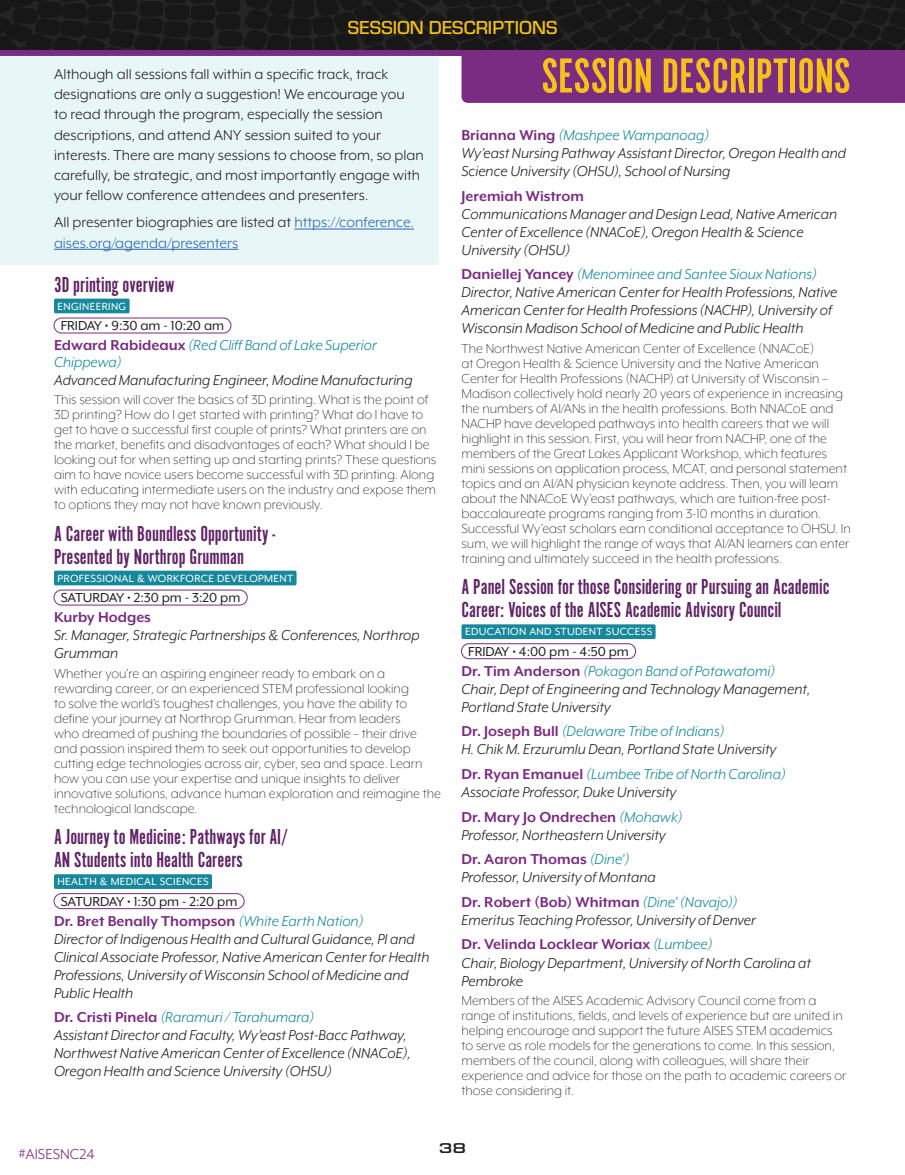
<style>
.page{position:relative;width:905px;height:1175px;background:#fff}
.page>*{position:absolute;margin:0;border:0;box-sizing:border-box;transform-origin:0 0}
.HEADLINE{font:51px "Alternate Got No 1 D";color:#f6c118}
.SESSION_NAME_2{font:22.5px/23.2px "Alternate Got No 1 D";color:#5f2365}
.t1{font:500 19.5px "Eurostile";color:#f6c118}
.Title_company_sess{font:italic 16.5px/18px "Mr Eaves XL Mod OT";color:#231f20}
.Body_Copy{font:16.5px/20.2px "Mr Eaves XL Mod OT";color:#231f20}
.Name_Sess_2{font:italic 16.5px/16.5px "Mr Eaves XL Mod OT";color:#17889c}
.Name_Sess_2-2{font:700 16.5px "Mr Eaves XL Mod OT";color:#7a2b82}
.Body_Copy-2{font:16.5px/20.2px "Mr Eaves XL Mod OT";color:#2865b1}
.t2{font:16.5px "Mr Eaves XL Mod OT";color:#7a2b81}
.Body_Copy_session{font:300 15px/15px "Mr Eaves XL Mod OT";color:#231f20}
.Date_and_time_sess{font:15px "Mr Eaves XL Mod OT";color:#231f20}
.t3{font:500 14.85px "Eurostile Ext";color:#231f20}
.Track{font:12px "Mr Eaves XL Mod OT";letter-spacing:.03em;color:#fff}
.s1{color:#231f20}
.s2{font-weight:700;font-style:normal;color:#7a2b82}
.s3{font-weight:400;font-style:italic;color:#17889c}
</style>
<div class="page">
<div style="left:0;top:55px;width:439px;height:210px;background:#e8f6f8"></div>
<hr style="left:294px;top:229px;width:120px;height:1px;background:#2865b1">
<hr style="left:54px;top:249px;width:184px;height:1px;background:#2865b1">
<div style="left:54px;top:298px;width:76px;height:15px;background:#17889c;border-radius:2px"></div>
<div style="left:54px;top:318px;width:177px;height:15px;border:1px solid #7a2b82;border-radius:8px"></div>
<div style="left:54px;top:570px;width:242px;height:15px;background:#17889c;border-radius:2px"></div>
<div style="left:54px;top:590px;width:193px;height:15px;border:1px solid #7a2b82;border-radius:8px"></div>
<div style="left:54px;top:874px;width:158px;height:15px;background:#17889c;border-radius:2px"></div>
<div style="left:54px;top:893px;width:190px;height:15px;border:1px solid #7a2b82;border-radius:8px"></div>
<div style="left:461px;top:624px;width:194px;height:15px;background:#17889c;border-radius:2px"></div>
<div style="left:461px;top:643px;width:174px;height:16px;border:1px solid #7a2b82;border-radius:8px"></div>
<svg style="left:0;top:0;width:904px;height:103px"></svg>
<h3 class="t1" style="left:348px;top:14px;width:211px">SESSION DESCRIPTIONS</h3>
<p class="Body_Copy" style="left:54px;top:64px;width:371px">Although all sessions fall within a specific track, track designations are only a suggestion! We encourage you<br>to read through the program, especially the session descriptions, and attend ANY session suited to your interests. There are many sessions to choose from, so plan carefully, be strategic, and most importantly engage with your fellow conference attendees and presenters.</p>
<p class="Body_Copy-2" style="left:54px;top:212px;width:361px"><span class="s1">All presenter biographies are listed at</span> https://conference. aises.org/agenda/presenters</p>
<p class="SESSION_NAME_2" style="left:54px;top:273px;width:122px">3D printing overview</p>
<p class="Track" style="left:58px;top:300px;width:70px">ENGINEERING</p>
<p class="Date_and_time_sess" style="left:61px;top:318px;width:165px">FRIDAY • 9:30 am - 10:20 am</p>
<p class="Name_Sess_2" style="left:54px;top:337px;width:324px"><span class="s2">Edward Rabideaux</span> (Red Cliff Band of Lake Superior<br>Chippewa)</p>
<p class="Title_company_sess" style="left:54px;top:370px;width:360px">Advanced Manufacturing Engineer, Modine Manufacturing</p>
<p class="Body_Copy_session" style="left:54px;top:392px;width:384px">This session will cover the basics of 3D printing. What is the point of 3D printing? How do I get started with printing? What do I have to get to have a successful first couple of prints? What printers are on the market, benefits and disadvantages of each? What should I be looking out for when setting up and starting prints? These questions aim to have novice users become successful with 3D printing. Along with educating intermediate users on the industry and expose them to options they may not have known previously.</p>
<p class="SESSION_NAME_2" style="left:54px;top:522px;width:223px">A Career with Boundless Opportunity -<br>Presented by Northrop Grumman</p>
<p class="Track" style="left:58px;top:572px;width:237px">PROFESSIONAL &amp; WORKFORCE DEVELOPMENT</p>
<p class="Date_and_time_sess" style="left:61px;top:590px;width:181px">SATURDAY • 2:30 pm - 3:20 pm</p>
<p class="Name_Sess_2-2" style="left:54px;top:609px;width:98px">Kurby Hodges</p>
<p class="Title_company_sess" style="left:54px;top:626px;width:367px">Sr. Manager, Strategic Partnerships &amp; Conferences, Northrop<br>Grumman</p>
<p class="Body_Copy_session" style="left:54px;top:665px;width:388px">Whether you’re an aspiring engineer ready to embark on a rewarding career, or an experienced STEM professional looking<br>to solve the world’s toughest challenges, you have the ability to define your journey at Northrop Grumman. Hear from leaders<br>who dreamed of pushing the boundaries of possible – their drive and passion inspired them to seek out opportunities to develop cutting edge technologies across air, cyber, sea and space. Learn how you can use your expertise and unique insights to deliver innovative solutions, advance human exploration and reimagine the technological landscape.</p>
<p class="SESSION_NAME_2" style="left:54px;top:825px;width:236px">A Journey to Medicine: Pathways for AI/<br>AN Students into Health Careers</p>
<p class="Track" style="left:58px;top:875px;width:153px">HEALTH &amp; MEDICAL SCIENCES</p>
<p class="Date_and_time_sess" style="left:61px;top:893px;width:178px">SATURDAY • 1:30 pm - 2:20 pm</p>
<p class="Name_Sess_2-2" style="left:54px;top:912px;width:311px">Dr. Bret Benally Thompson <span class="s3">(White Earth Nation)</span></p>
<p class="Title_company_sess" style="left:54px;top:929px;width:377px">Director of Indigenous Health and Cultural Guidance, PI and Clinical Associate Professor, Native American Center for Health Professions, University of Wisconsin School of Medicine and Public Health</p>
<p class="Name_Sess_2" style="left:54px;top:1009px;width:261px"><span class="s2">Dr. Cristi Pinela</span> (Raramuri / Tarahumara)</p>
<p class="Title_company_sess" style="left:54px;top:1026px;width:358px">Assistant Director and Faculty, Wy’east Post-Bacc Pathway,<br>Northwest Native American Center of Excellence (NNACoE),<br>Oregon Health and Science University (OHSU)</p>
<p class="HEADLINE" style="left:541px;top:49px;width:310px">SESSION DESCRIPTIONS</p>
<p class="Name_Sess_2" style="left:461px;top:127px;width:249px"><span class="s2">Brianna Wing</span> (Mashpee Wampanoag)</p>
<p class="Title_company_sess" style="left:461px;top:144px;width:386px">Wy’east Nursing Pathway Assistant Director, Oregon Health and<br>Science University (OHSU), School of Nursing</p>
<p class="Name_Sess_2-2" style="left:461px;top:187px;width:124px">Jeremiah Wistrom</p>
<p class="Title_company_sess" style="left:461px;top:204px;width:377px">Communications Manager and Design Lead, Native American<br>Center of Excellence (NNACoE), Oregon Health &amp; Science<br>University (OHSU)</p>
<p class="Name_Sess_2" style="left:461px;top:266px;width:357px"><span class="s2">Daniellej Yancey</span> (Menominee and Santee Sioux Nations)</p>
<p class="Title_company_sess" style="left:461px;top:283px;width:377px">Director, Native American Center for Health Professions, Native<br>American Center for Health Professions (NACHP), University of<br>Wisconsin Madison School of Medicine and Public Health</p>
<p class="Body_Copy_session" style="left:461px;top:341px;width:391px">The Northwest Native American Center of Excellence (NNACoE)<br>at Oregon Health &amp; Science University and the Native American Center for Health Professions (NACHP) at University of Wisconsin – Madison collectively hold nearly 20 years of experience in increasing the numbers of AI/ANs in the health professions. Both NNACoE and NACHP have developed pathways into health careers that we will highlight in this session. First, you will hear from NACHP, one of the members of the Great Lakes Applicant Workshop, which features mini sessions on application process, MCAT, and personal statement topics and an AI/AN physician keynote address. Then, you will learn about the NNACoE Wy’east pathways, which are tuition-free post&shy;baccalaureate programs ranging from 3-10 months in duration.<br>Successful Wy’east scholars earn conditional acceptance to OHSU. In sum, we will highlight the range of ways that AI/AN learners can enter training and ultimately succeed in the health professions.</p>
<p class="SESSION_NAME_2" style="left:461px;top:576px;width:369px">A Panel Session for those Considering or Pursuing an Academic<br>Career: Voices of the AISES Academic Advisory Council</p>
<p class="Track" style="left:465px;top:625px;width:189px">EDUCATION AND STUDENT SUCCESS</p>
<p class="Date_and_time_sess" style="left:468px;top:643px;width:162px">FRIDAY • 4:00 pm - 4:50 pm</p>
<p class="Name_Sess_2" style="left:461px;top:662px;width:315px"><span class="s2">Dr. Tim Anderson</span> (Pokagon Band of Potawatomi)</p>
<p class="Title_company_sess" style="left:461px;top:680px;width:350px">Chair, Dept of Engineering and Technology Management,<br>Portland State University</p>
<p class="Name_Sess_2" style="left:461px;top:723px;width:264px"><span class="s2">Dr. Joseph Bull</span> (Delaware Tribe of Indians)</p>
<p class="Title_company_sess" style="left:461px;top:740px;width:316px">H. Chik M. Erzurumlu Dean, Portland State University</p>
<p class="Name_Sess_2" style="left:461px;top:765px;width:325px"><span class="s2">Dr. Ryan Emanuel</span> (Lumbee Tribe of North Carolina)</p>
<p class="Title_company_sess" style="left:461px;top:783px;width:216px">Associate Professor, Duke University</p>
<p class="Name_Sess_2-2" style="left:461px;top:808px;width:222px">Dr. Mary Jo Ondrechen <span class="s3">(Mohawk)</span></p>
<p class="Title_company_sess" style="left:461px;top:825px;width:206px">Professor, Northeastern University</p>
<p class="Name_Sess_2-2" style="left:461px;top:851px;width:169px">Dr. Aaron Thomas <span class="s3">(Dine’)</span></p>
<p class="Title_company_sess" style="left:461px;top:868px;width:196px">Professor, University of Montana</p>
<p class="Name_Sess_2-2" style="left:461px;top:893px;width:277px">Dr. Robert (Bob) Whitman <span class="s3">(Dine’ (Navajo))</span></p>
<p class="Title_company_sess" style="left:461px;top:911px;width:296px">Emeritus Teaching Professor, University of Denver</p>
<p class="Name_Sess_2-2" style="left:461px;top:936px;width:252px">Dr. Velinda Locklear Woriax <span class="s3">(Lumbee)</span></p>
<p class="Title_company_sess" style="left:461px;top:953px;width:351px">Chair, Biology Department, University of North Carolina at<br>Pembroke</p>
<p class="Body_Copy_session" style="left:461px;top:993px;width:386px">Members of the AISES Academic Advisory Council come from a range of institutions, fields, and levels of experience but are united in helping encourage and support the future AISES STEM academics to serve as role models for the generations to come. In this session, members of the council, along with colleagues, will share their experience and advice for those on the path to academic careers or those considering it.</p>
<p class="t2" style="left:19px;top:1146px;width:77px">#AISESNC24</p>
<p class="t3" style="left:439px;top:1137px;width:29px">38</p>
</div>
